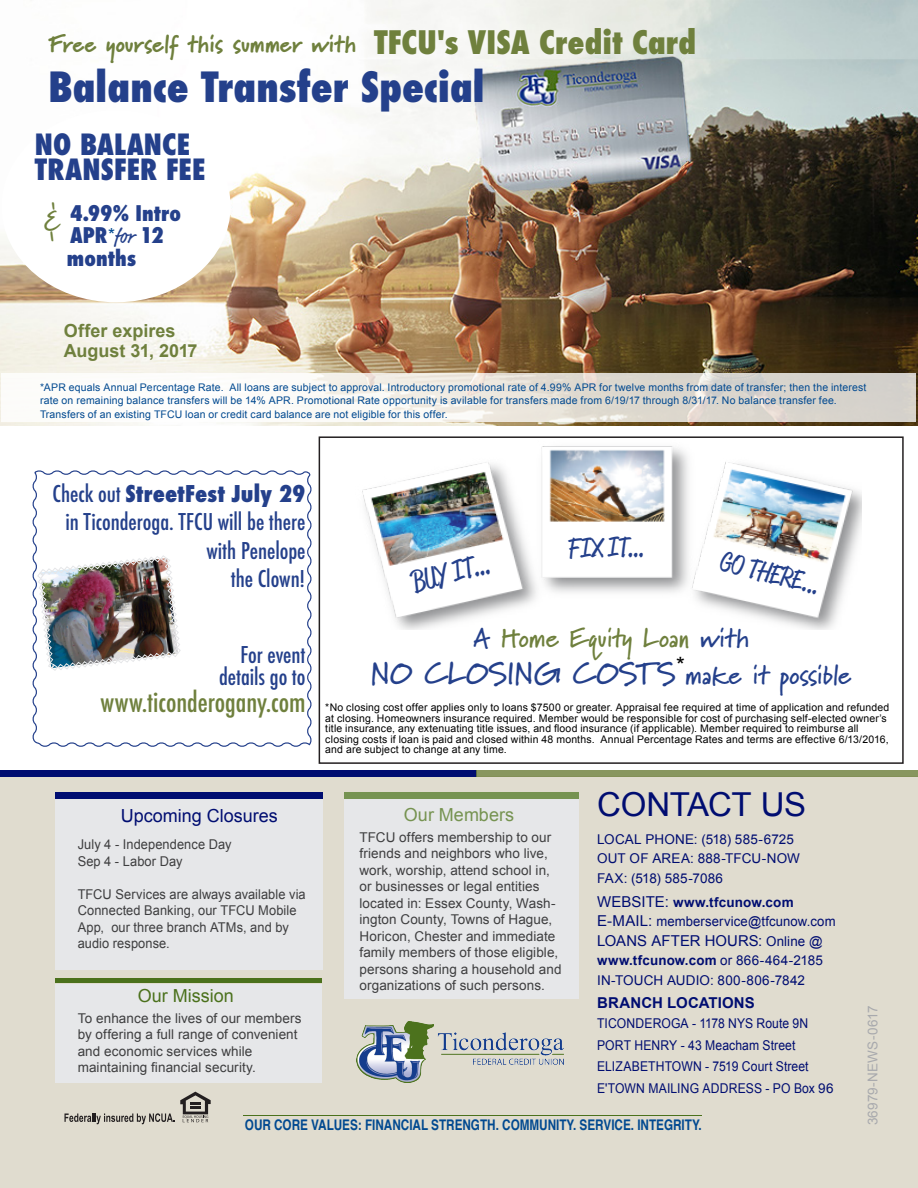
<style>
.page{position:relative;width:918px;height:1188px;background:#fff}
.page>*{position:absolute;margin:0;border:0;box-sizing:border-box;transform-origin:0 0}
.Body_Text_8_12{font:800 condensed 40.5px "Futura";color:#24408b}
.Body_Text_8_12-2{font:37.5px "Marydale";color:#6f803d}
.Title-1{font:33px "Arial";letter-spacing:-.01em;color:#000d71}
.Title-1-2{font:700 31.5px "Marydale";color:#24408b}
.Body_Text_8_12-3{font:800 condensed 31.5px "Futura";letter-spacing:.005em;color:#6f803d}
.Body_Text_8_12-4{font:800 condensed 28.5px/25.5px "Futura";letter-spacing:.005em;color:#24408b}
.Title-1-3{font:28.5px "Reklame Script";color:#24408b}
.Body_Text_8_12-5{font:500 condensed 27px "Futura";letter-spacing:-.005em;color:#6f803d}
.Title-1-4{font:700 27px "Marydale";letter-spacing:-.005em;color:#6f803d}
.Title-1-5{font:27px "Reklame Script";color:#24408b}
.Body_Text_8_12-6{font:900 24px "Marydale";letter-spacing:-.005em;color:#6f803d}
.Body_Text_8_12-7{font:500 condensed 22.5px/28.5px "Futura";color:#24408b;text-align:right}
.Body_Text_8_12-8{font:22.5px "Arial";color:#000}
.Body_Text_8_12-9{font:800 condensed 21px/22.5px "Futura";letter-spacing:.005em;color:#24408b}
.Body_Text_8_12-10{font:700 18px "Arial";color:#6f803d}
.t1{font:18px "Arial";color:#000d71}
.t2{font:18px "Arial";color:#4b711c}
.t3{font:18px "Arial";color:#769351}
.Body_Text_9_13{font:18px "Arial";color:#014990}
.SubTitle1{font:15px "Arial";letter-spacing:.01em;color:#000d71}
.t4{font:700 15px "Arial";letter-spacing:.005em;color:#000d71}
.t5{font:700 14.7px "Helvetica";color:#014990;scale:.8 1}
.Fotolia{font:13.5px/16.5px "Arial";letter-spacing:.005em;color:#3e3e3f}
.Fotolia-2{font:13.5px/16.5px "Arial";letter-spacing:.005em;color:#3e3e3f;scale:.95 1}
.Body_Text_9_13-2{font:13.5px "Arial";letter-spacing:.01em;color:#000d71;scale:.9 1}
.SubTitle1-2{font:13.5px/19.5px "Arial";letter-spacing:.015em;color:#000d71}
.SB2{font:13.5px "Arial";letter-spacing:.01em;color:#000d71}
.SB2-2{font:700 13.5px "Arial";letter-spacing:.015em;color:#000d71}
.Body_Text_9_13-3{font:13.5px "Arial";letter-spacing:.01em;color:#a8a9ad}
.Body_Text_8_12-11{font:10.5px/10.5px "Arial";letter-spacing:.015em;color:#000}
.Body_Text_9_13-4{font:10.5px/13.5px "Arial";letter-spacing:.015em;color:#014990}
.s1{font-family:"Market OT";font-weight:400;font-stretch:normal}
.s2{font-weight:800}
.s3{color:#24408b}
.s4{font-size:27px}
.s5{font-weight:400;font-size:15px}
.s6{font-size:15px}
.s7{font-size:13.5px}
.s8{font-weight:700}
</style>
<div class="page">
<div style="left:0;top:777px;width:918px;height:411px;background:#e0dccf"></div>
<img style="left:1px;top:0;width:916px;height:426px">
<div style="left:2px;top:110px;width:229px;height:192px;background:#fff;border-radius:50%"></div>
<svg style="left:2px;top:373px;width:914px;height:49px"></svg>
<img style="left:356px;top:1022px;width:207px;height:60px">
<svg style="left:64px;top:1092px;width:147px;height:32px"></svg>
<img style="left:362px;top:446px;width:499px;height:183px">
<div style="left:0;top:770px;width:476px;height:7px;background:#000d71"></div>
<div style="left:476px;top:770px;width:442px;height:7px;background:#88965f"></div>
<svg style="left:32px;top:470px;width:280px;height:277px"></svg>
<img style="left:37px;top:555px;width:144px;height:116px">
<div style="left:319px;top:436px;width:585px;height:328px;border:2px solid #231f20"></div>
<div style="left:55px;top:985px;width:267px;height:98px;background:#e6e7e9"></div>
<hr style="left:55px;top:978px;width:267px;height:4px;background:#4b711c">
<div style="left:55px;top:799px;width:268px;height:171px;background:#e6e7e9"></div>
<div style="left:55px;top:792px;width:268px;height:7px;background:#000d71"></div>
<div style="left:345px;top:799px;width:234px;height:200px;background:#e6e7e9"></div>
<div style="left:345px;top:792px;width:234px;height:7px;background:#769351"></div>
<hr style="left:244px;top:1115px;width:458px;height:1px;background:#4b711c">
<p class="Body_Text_8_12-3" style="left:374px;top:21px;width:323px">TFCU's VISA Credit Card</p>
<p class="Body_Text_8_12-6" style="left:49px;top:30px;width:309px">Free yourself this summer with</p>
<p class="Body_Text_8_12" style="left:48px;top:60px;width:438px">Balance Transfer Special</p>
<p class="Body_Text_8_12-4" style="left:35px;top:132px;width:172px">NO BALANCE<br>TRANSFER FEE</p>
<p class="Body_Text_8_12-9" style="left:67px;top:202px;width:116px">4.99% Intro<br>APR <span class="s1">for</span> 12 months</p>
<p class="Body_Text_8_12-2" style="left:43px;top:197px;width:20px">&amp;</p>
<p class="Body_Text_9_13" style="left:108px;top:222px;width:9px">*</p>
<p class="Body_Text_8_12-10" style="left:64px;top:318px;width:113px">Offer expires</p>
<p class="Body_Text_8_12-10" style="left:64px;top:339px;width:135px">August 31, 2017</p>
<p class="Body_Text_9_13-4" style="left:40px;top:380px;width:828px">*APR equals Annual Percentage Rate. All loans are subject to approval. Introductory promotional rate of 4.99% APR for twelve months from date of transfer; then the interest rate on remaining balance transfers will be 14% APR. Promotional Rate opportunity is avilable for transfers made from 6/19/17 through 8/31/17. No balance transfer fee.<br>Transfers of an existing TFCU loan or credit card balance are not eligible for this offer.</p>
<p class="Body_Text_8_12-7" style="left:53px;top:479px;width:254px">Check out <span class="s2">StreetFest July 29 </span>in Ticonderoga. TFCU will be there with Penelope<br>the Clown!</p>
<p class="Body_Text_8_12-7" style="left:219px;top:643px;width:88px;line-height:22.5px">For event details go to</p>
<p class="Body_Text_8_12-5" style="left:100px;top:685px;width:207px">www.ticonderogany.com</p>
<p class="Title-1-5" style="left:568px;top:530px;width:77px;rotate:-1deg">FIX IT...</p>
<p class="Title-1-3" style="left:408px;top:563px;width:80px;rotate:-14deg">BUY IT...</p>
<p class="Title-1-5" style="left:726px;top:543px;width:102px;rotate:14deg">GO THERE...</p>
<p class="Title-1-4" style="left:473px;top:622px;width:277px"><span class="s3">A</span> Home Equity Loan <span class="s3">with</span></p>
<p class="Title-1-2" style="left:371px;top:655px;width:482px">NO CLOSING COSTS <span class="s4">make it possible</span></p>
<p class="Body_Text_8_12-8" style="left:676px;top:650px;width:10px">*</p>
<p class="Body_Text_8_12-11" style="left:325px;top:702px;width:566px">*No closing cost offer applies only to loans $7500 or greater. Appraisal fee required at time of application and refunded at closing. Homeowners insurance required. Member would be responsible for cost of purchasing self-elected owner’s title insurance, any extenuating title issues, and flood insurance (if applicable). Member required to reimburse all closing costs if loan is paid and closed within 48 months. Annual Percentage Rates and terms are effective 6/13/2016, and are subject to change at any time.</p>
<p class="t1" style="left:121px;top:804px;width:159px">Upcoming Closures</p>
<p class="Fotolia-2" style="left:78px;top:837px;width:164px">July 4 - Independence Day<br>Sep 4 - Labor Day</p>
<p class="Fotolia-2" style="left:78px;top:886px;width:242px">TFCU Services are always available via<br>Connected Banking, our TFCU Mobile<br>App, our three branch ATMs, and by audio response.</p>
<p class="t2" style="left:138px;top:984px;width:98px">Our Mission</p>
<p class="Fotolia" style="left:78px;top:1010px;width:225px">To enhance the lives of our members by offering a full range of convenient and economic services while</p>
<p class="Fotolia" style="left:78px;top:1060px;width:180px">maintaining financial security.</p>
<p class="t3" style="left:404px;top:803px;width:112px">Our Members</p>
<p class="Fotolia" style="left:359px;top:829px;width:204px">TFCU offers membership to our friends and neighbors who live, work, worship, attend school in, or businesses or legal entities located in: Essex County, Wash&shy;ington County, Towns of Hague,<br>Horicon, Chester and immediate family members of those eligible, persons sharing a household and organizations of such persons.</p>
<p class="Title-1" style="left:597px;top:783px;width:211px">CONTACT US</p>
<p class="SB2" style="left:597px;top:830px;width:198px">LOCAL PHONE: (518) 585-6725</p>
<p class="SubTitle1-2" style="left:597px;top:849px;width:204px">OUT OF AREA: 888-TFCU-NOW<br>FAX: (518) 585-7086</p>
<p class="SB2-2" style="left:597px;top:893px;width:198px"><span class="s5">WEBSITE:</span> www.tfcunow.com</p>
<p class="SB2" style="left:597px;top:913px;width:240px"><span class="s6">E-MAIL:</span> memberservice@tfcunow.com</p>
<p class="SubTitle1" style="left:597px;top:931px;width:227px">LOANS AFTER HOURS: <span class="s7">Online @</span></p>
<p class="SubTitle1-2" style="left:597px;top:951px;width:227px"><span class="s8">www.tfcunow.com</span> or 866-464-2185<br>IN-TOUCH AUDIO: 800-806-7842</p>
<p class="t4" style="left:597px;top:993px;width:159px">BRANCH LOCATIONS</p>
<p class="Body_Text_9_13-2" style="left:597px;top:1014px;width:236px">TICONDEROGA - 1178 NYS Route 9N</p>
<p class="Body_Text_9_13-2" style="left:597px;top:1036px;width:222px">PORT HENRY - 43 Meacham Street</p>
<p class="Body_Text_9_13-2" style="left:597px;top:1058px;width:237px">ELIZABETHTOWN - 7519 Court Street</p>
<p class="Body_Text_9_13-2" style="left:597px;top:1079px;width:264px">E'TOWN MAILING ADDRESS - PO Box 96</p>
<p class="t5" style="left:245px;top:1113px;width:573px">OUR CORE VALUES: FINANCIAL STRENGTH. COMMUNITY. SERVICE. INTEGRITY.</p>
<p class="Body_Text_9_13-3" style="left:864px;top:1125px;width:121px;rotate:-90deg">36979-NEWS-0617</p>
</div>
